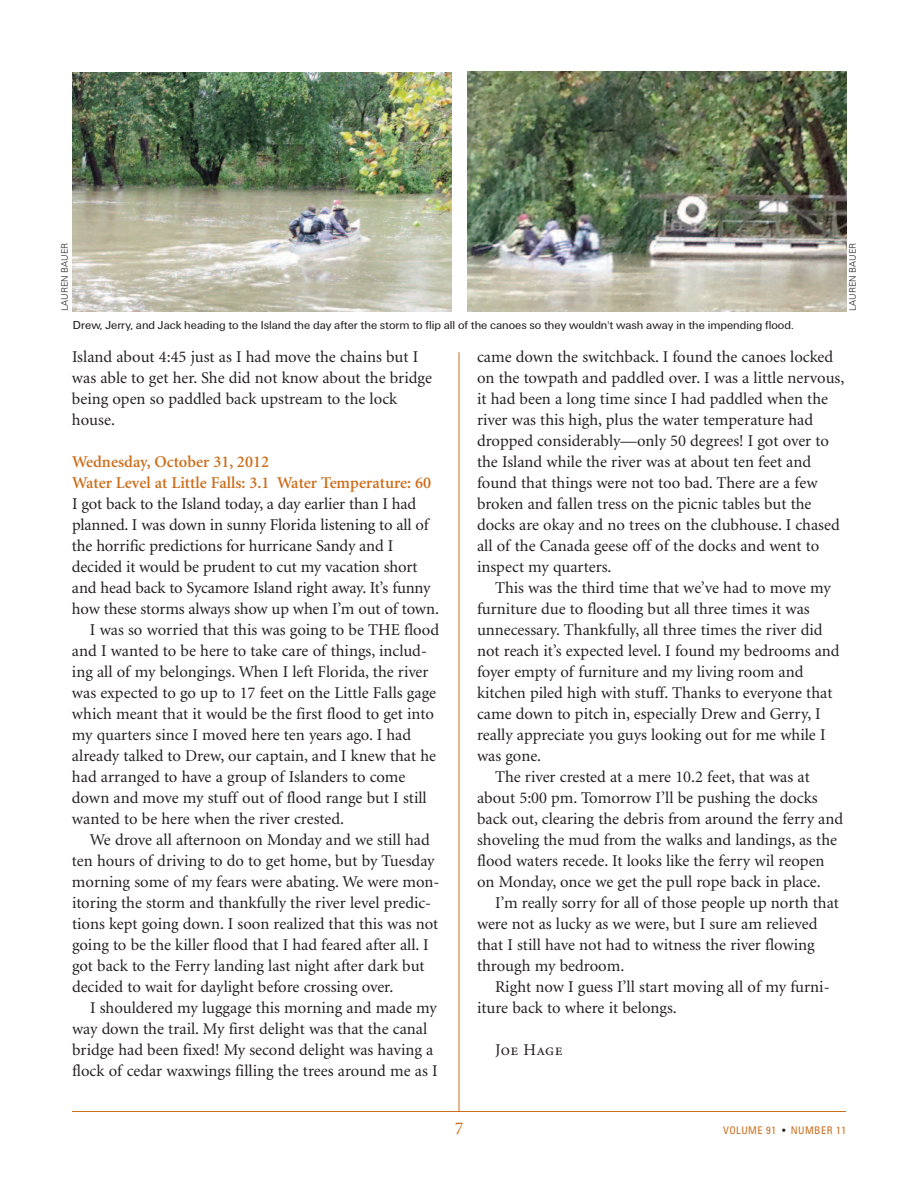
<style>
.page{position:relative;width:918px;height:1188px;background:#fff}
.page>*{position:absolute;margin:0;border:0;box-sizing:border-box;transform-origin:0 0}
.t1{font:18px "Minion";color:#cc6d1b}
.t2{font:16.5px/21px "Minion";color:#231f20}
.t3{font:600 16.5px/21px "Minion";color:#cc6d1b}
.t4{font:16.5px "Minion Regular SC";color:#231f20}
.t5{font:12px "U55";color:#231f20}
.t6{font:condensed 10.5px "Univers";letter-spacing:.045em;color:#cc6d1b}
.t7{font:300 9px "Univers";color:#231f20}
.s1{font-family:"Minion"}
.s2{color:#231f20}
</style>
<div class="page">
<hr style="left:459px;top:352px;width:1px;height:759px;background:#cc6d1b">
<hr style="left:72px;top:1111px;width:774px;height:1px;background:#cc6d1b">
<img style="left:72px;top:72px;width:380px;height:240px">
<img style="left:467px;top:72px;width:380px;height:240px">
<p class="t7" style="left:61px;top:311px;width:70px;rotate:-90deg">LAUREN BAUER</p>
<p class="t7" style="left:849px;top:311px;width:70px;rotate:-90deg">LAUREN BAUER</p>
<p class="t5" style="left:73px;top:321px;width:722px">Drew, Jerry, and Jack heading to the Island the day after the storm to flip all of the canoes so they wouldn't wash away in the impending flood.</p>
<p class="t2" style="left:72px;top:347px;width:361px">Island about 4:45 just as I had move the chains but I was able to get her. She did not know about the bridge being open so paddled back upstream to the lock house.</p>
<p class="t3" style="left:72px;top:452px;width:361px">Wednesday, October 31, 2012<br>Water Level at Little Falls: 3.1 Water Temperature: 60</p>
<p class="t2" style="left:72px;top:494px;width:346px">I got back to the Island today, a day earlier than I had</p>
<p class="t2" style="left:72px;top:515px;width:358px">planned. I was down in sunny Florida listening to all of</p>
<p class="t2" style="left:72px;top:536px;width:323px">the horrific predictions for hurricane Sandy and I</p>
<p class="t2" style="left:72px;top:557px;width:347px">decided it would be prudent to cut my vacation short</p>
<p class="t2" style="left:72px;top:578px;width:360px">and head back to Sycamore Island right away. It’s funny</p>
<p class="t2" style="left:72px;top:599px;width:368px">how these storms always show up when I’m out of town.</p>
<p class="t2" style="left:90px;top:620px;width:351px">I was so worried that this was going to be THE flood</p>
<p class="t2" style="left:72px;top:641px;width:357px">and I wanted to be here to take care of things, includ-</p>
<p class="t2" style="left:72px;top:662px;width:358px">ing all of my belongings. When I left Florida, the river</p>
<p class="t2" style="left:72px;top:683px;width:366px">was expected to go up to 17 feet on the Little Falls gage</p>
<p class="t2" style="left:72px;top:704px;width:363px">which meant that it would be the first flood to get into</p>
<p class="t2" style="left:72px;top:725px;width:341px">my quarters since I moved here ten years ago. I had</p>
<p class="t2" style="left:72px;top:746px;width:366px">already talked to Drew, our captain, and I knew that he</p>
<p class="t2" style="left:72px;top:767px;width:335px">had arranged to have a group of Islanders to come</p>
<p class="t2" style="left:72px;top:788px;width:356px">down and move my stuff out of flood range but I still</p>
<p class="t2" style="left:72px;top:809px;width:274px">wanted to be here when the river crested.</p>
<p class="t2" style="left:90px;top:830px;width:341px">We drove all afternoon on Monday and we still had</p>
<p class="t2" style="left:72px;top:851px;width:364px">ten hours of driving to do to get home, but by Tuesday</p>
<p class="t2" style="left:72px;top:872px;width:369px">morning some of my fears were abating. We were mon-</p>
<p class="t2" style="left:72px;top:893px;width:361px">itoring the storm and thankfully the river level predic-</p>
<p class="t2" style="left:72px;top:914px;width:368px">tions kept going down. I soon realized that this was not</p>
<p class="t2" style="left:72px;top:935px;width:358px">going to be the killer flood that I had feared after all. I</p>
<p class="t2" style="left:72px;top:956px;width:354px">got back to the Ferry landing last night after dark but</p>
<p class="t2" style="left:72px;top:977px;width:323px">decided to wait for daylight before crossing over.</p>
<p class="t2" style="left:90px;top:998px;width:348px">I shouldered my luggage this morning and made my</p>
<p class="t2" style="left:72px;top:1019px;width:357px">way down the trail. My first delight was that the canal</p>
<p class="t2" style="left:72px;top:1040px;width:363px">bridge had been fixed! My second delight was having a</p>
<p class="t2" style="left:72px;top:1061px;width:367px">flock of cedar waxwings filling the trees around me as I</p>
<p class="t2" style="left:477px;top:347px;width:369px">came down the switchback. I found the canoes locked on the towpath and paddled over. I was a little nervous, it had been a long time since I had paddled when the river was this high, plus the water temperature had dropped considerably—only 50 degrees! I got over to the Island while the river was at about ten feet and found that things were not too bad. There are a few broken and fallen tress on the picnic tables but the docks are okay and no trees on the clubhouse. I chased all of the Canada geese off of the docks and went to inspect my quarters.</p>
<p class="t2" style="left:495px;top:578px;width:337px">This was the third time that we’ve had to move my</p>
<p class="t2" style="left:477px;top:599px;width:334px">furniture due to flooding but all three times it was</p>
<p class="t2" style="left:477px;top:620px;width:347px">unnecessary. Thankfully, all three times the river did</p>
<p class="t2" style="left:477px;top:641px;width:364px">not reach it’s expected level. I found my bedrooms and</p>
<p class="t2" style="left:477px;top:662px;width:328px">foyer empty of furniture and my living room and</p>
<p class="t2" style="left:477px;top:683px;width:357px">kitchen piled high with stuff. Thanks to everyone that</p>
<p class="t2" style="left:477px;top:704px;width:345px">came down to pitch in, especially Drew and Gerry, I</p>
<p class="t2" style="left:477px;top:725px;width:350px">really appreciate you guys looking out for me while I</p>
<p class="t2" style="left:477px;top:746px;width:66px">was gone.</p>
<p class="t2" style="left:495px;top:767px;width:316px">The river crested at a mere 10.2 feet, that was at</p>
<p class="t2" style="left:477px;top:788px;width:342px">about 5:00 pm. Tomorrow I’ll be pushing the docks</p>
<p class="t2" style="left:477px;top:809px;width:368px">back out, clearing the debris from around the ferry and</p>
<p class="t2" style="left:477px;top:830px;width:362px">shoveling the mud from the walks and landings, as the</p>
<p class="t2" style="left:477px;top:851px;width:349px">flood waters recede. It looks like the ferry wil reopen</p>
<p class="t2" style="left:477px;top:872px;width:345px">on Monday, once we get the pull rope back in place.</p>
<p class="t2" style="left:495px;top:893px;width:346px">I’m really sorry for all of those people up north that</p>
<p class="t2" style="left:477px;top:914px;width:342px">were not as lucky as we were, but I sure am relieved</p>
<p class="t2" style="left:477px;top:935px;width:339px">that I still have not had to witness the river flowing</p>
<p class="t2" style="left:477px;top:956px;width:149px">through my bedroom.</p>
<p class="t2" style="left:495px;top:977px;width:336px">Right now I guess I’ll start moving all of my furni-</p>
<p class="t2" style="left:477px;top:998px;width:201px">iture back to where it belongs.</p>
<p class="t4" style="left:495px;top:1043px;width:69px"><span class="s1">J</span>oe <span class="s1">H</span>age</p>
<p class="t1" style="left:455px;top:1121px;width:10px">7</p>
<p class="t6" style="left:723px;top:1126px;width:124px">VOLUME 91 <span class="s2">•</span> NUMBER 11</p>
</div>
